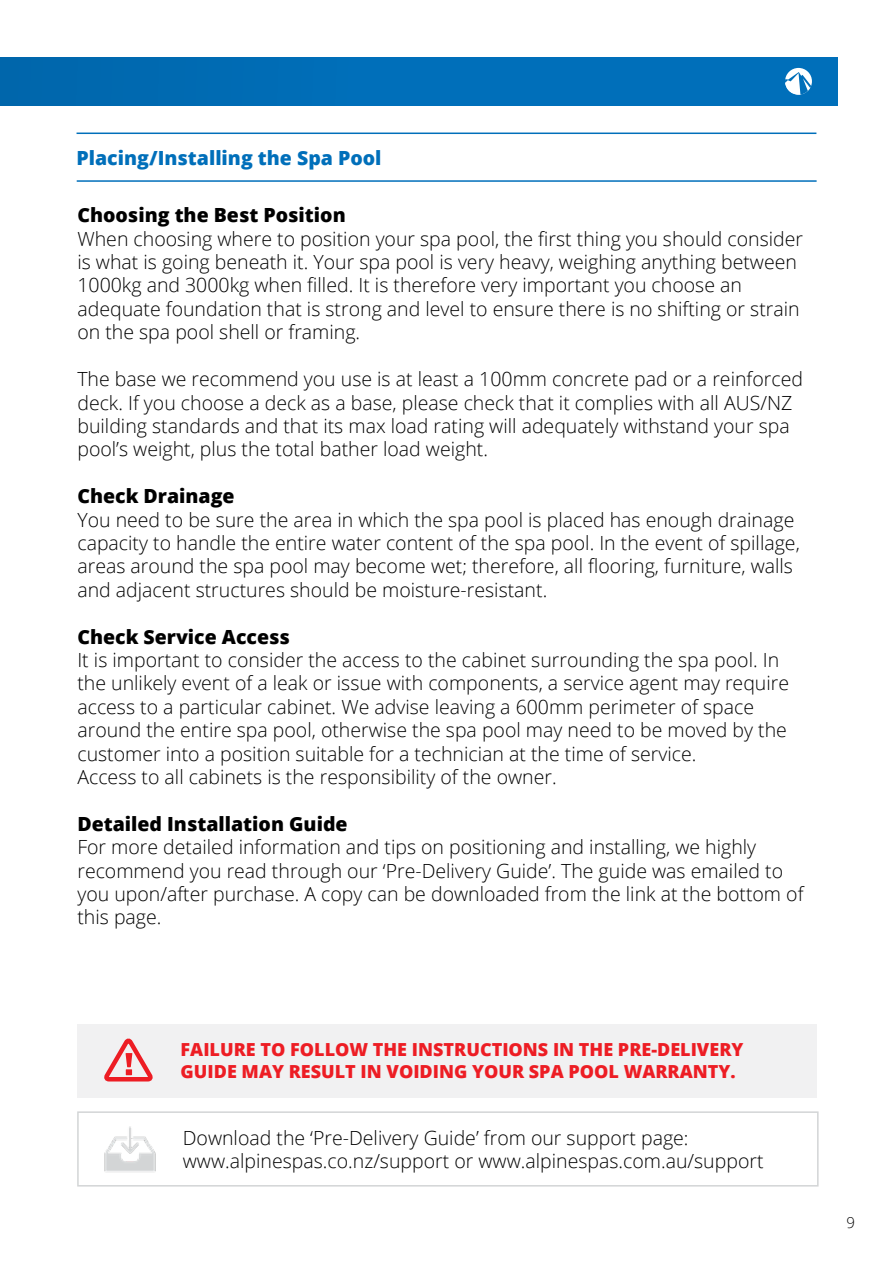
<style>
.page{position:relative;width:893px;height:1263px;background:#fff}
.page>*{position:absolute;margin:0;border:0;box-sizing:border-box;transform-origin:0 0}
.t1{font:300 19.5px/23.4px "Open Sans";color:#000}
.t2{font:800 19.5px "Open Sans";color:#000}
.t3{font:800 19.5px "Open Sans";color:#006fba}
.t4{font:800 18px/21.6px "Open Sans";color:#ed1d24}
.t5{font:300 15px "Open Sans";color:#000}
</style>
<div class="page">
<div style="left:0;top:57px;width:838px;height:48px;background:linear-gradient(to right,#0069af,#0071be)"></div>
<div style="left:785px;top:68px;width:27px;height:27px;background:#fff;border-radius:50%"></div>
<svg style="left:785px;top:72px;width:26px;height:23px"></svg>
<hr style="left:77px;top:133px;width:739px;height:1px;background:#006fba">
<div style="left:77px;top:1111px;width:742px;height:75px;border:2px solid #d3d5d6"></div>
<img style="left:104px;top:1126px;width:52px;height:47px">
<div style="left:77px;top:1024px;width:739px;height:74px;background:#f1f1f2"></div>
<svg style="left:104px;top:1038px;width:49px;height:44px"></svg>
<hr style="left:77px;top:180px;width:740px;height:2px;background:#006fba">
<p class="t3" style="left:77px;top:143px;width:306px">Placing/Installing the Spa Pool</p>
<p class="t2" style="left:77px;top:200px;width:270px">Choosing the Best Position</p>
<p class="t1" style="left:77px;top:226px;width:727px">When choosing where to position your spa pool, the first thing you should consider is what is going beneath it. Your spa pool is very heavy, weighing anything between 1000kg and 3000kg when filled. It is therefore very important you choose an adequate foundation that is strong and level to ensure there is no shifting or strain on the spa pool shell or framing.</p>
<p class="t1" style="left:77px;top:367px;width:727px">The base we recommend you use is at least a 100mm concrete pad or a reinforced deck. If you choose a deck as a base, please check that it complies with all AUS/NZ building standards and that its max load rating will adequately withstand your spa pool’s weight, plus the total bather load weight.</p>
<p class="t2" style="left:77px;top:481px;width:159px">Check Drainage</p>
<p class="t1" style="left:77px;top:507px;width:724px">You need to be sure the area in which the spa pool is placed has enough drainage capacity to handle the entire water content of the spa pool. In the event of spillage, areas around the spa pool may become wet; therefore, all flooring, furniture, walls and adjacent structures should be moisture-resistant.</p>
<p class="t2" style="left:77px;top:622px;width:214px">Check Service Access</p>
<p class="t1" style="left:77px;top:648px;width:713px">It is important to consider the access to the cabinet surrounding the spa pool. In the unlikely event of a leak or issue with components, a service agent may require access to a particular cabinet. We advise leaving a 600mm perimeter of space around the entire spa pool, otherwise the spa pool may need to be moved by the customer into a position suitable for a technician at the time of service.<br>Access to all cabinets is the responsibility of the owner.</p>
<p class="t2" style="left:77px;top:809px;width:272px">Detailed Installation Guide</p>
<p class="t1" style="left:77px;top:835px;width:728px">For more detailed information and tips on positioning and installing, we highly recommend you read through our ‘Pre-Delivery Guide’. The guide was emailed to you upon/after purchase. A copy can be downloaded from the link at the bottom of this page.</p>
<p class="t4" style="left:181px;top:1038px;width:564px">FAILURE TO FOLLOW THE INSTRUCTIONS IN THE PRE-DELIVERY<br>GUIDE MAY RESULT IN VOIDING YOUR SPA POOL WARRANTY.</p>
<p class="t1" style="left:183px;top:1125px;width:582px">Download the ‘Pre-Delivery Guide’ from our support page: www.alpinespas.co.nz/support or www.alpinespas.com.au/support</p>
<p class="t5" style="left:846px;top:1212px;width:10px">9</p>
</div>
